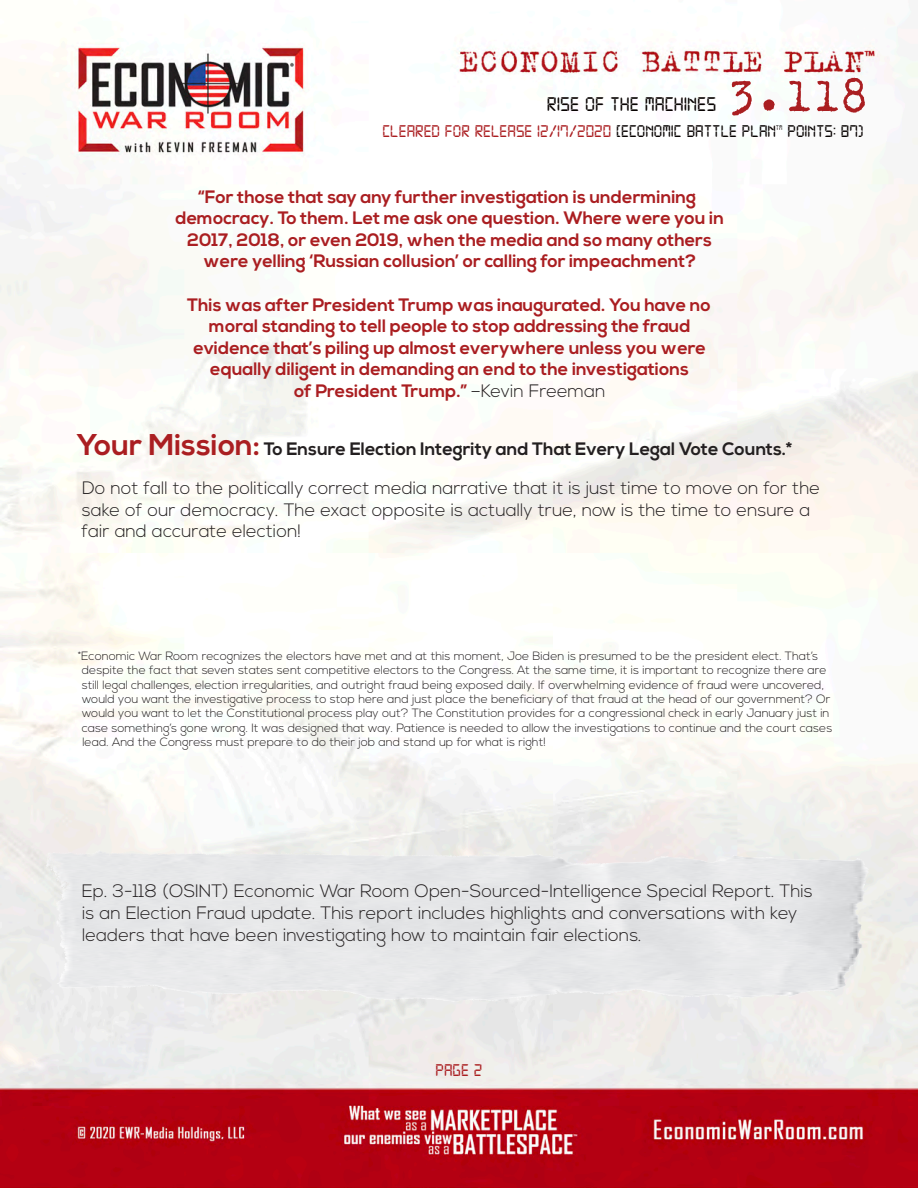
<style>
.page{position:relative;width:918px;height:1188px;background:#fff}
.page>*{position:absolute;margin:0;border:0;box-sizing:border-box;transform-origin:0 0}
.t1{font:51px "Trixie";color:#aa1e21}
.t2{font:21px "Digital 7";color:#080302}
.t3{font:300 18px/21.6px "Nexa";color:#231f20}
.t4{font:700 18px/21.6px "Nexa";color:#aa1e21;text-align:center}
.t5{font:18px "Digital 7";color:#aa1e21}
.t6{font:18px "Digital 7";color:#080302}
.t7{font:300 12px/14.4px "Nexa";color:#231f20}
.t8{font:7.05px "Digital 7";color:#080302}
.s1{color:#080302}
.s2{font-weight:300;color:#231f20}
.s3{font-weight:700;font-size:30px;color:#aa1e21}
.s4{font-weight:700}
</style>
<div class="page">
<img style="left:0;top:5px;width:918px;height:1183px">
<img style="left:42px;top:849px;width:835px;height:154px">
<h1 class="t1" style="left:728px;top:62px;width:142px">3.118</h1>
<h3 class="t5" style="left:382px;top:123px;width:395px">CLEARED FOR RELEASE 12/17/2020 <span class="s1">[ECONOMIC BATTLE PLAN</span></h3>
<p class="t8" style="left:776px;top:124px;width:8px">TM</p>
<h3 class="t6" style="left:788px;top:123px;width:78px">POINTS: 87)</h3>
<h2 class="t2" style="left:547px;top:95px;width:171px">RISE OF THE MACHINES</h2>
<p class="t4" style="left:175px;top:186px;width:550px">“For those that say any further investigation is undermining democracy. To them. Let me ask one question. Where were you in 2017, 2018, or even 2019, when the media and so many others were yelling ‘Russian collusion’ or calling for impeachment?</p>
<p class="t4" style="left:187px;top:294px;width:525px">This was after President Trump was inaugurated. You have no moral standing to tell people to stop addressing the fraud evidence that’s piling up almost everywhere unless you were equally diligent in demanding an end to the investigations<br>of President Trump.” <span class="s2">–Kevin Freeman</span></p>
<h3 class="t3" style="left:82px;top:429px;width:740px;line-height:39.6px;text-indent:-5px"><span class="s3">Your Mission:</span> <span class="s4">To Ensure Election Integrity and That Every Legal Vote Counts.*<br></span>Do not fall to the politically correct media narrative that it is just time to move on for the</h3>
<h3 class="t3" style="left:82px;top:500px;width:731px">sake of our democracy. The exact opposite is actually true, now is the time to ensure a fair and accurate election!</h3>
<p class="t7" style="left:82px;top:649px;width:752px;text-indent:-4px">*Economic War Room recognizes the electors have met and at this moment, Joe Biden is presumed to be the president elect. That’s despite the fact that seven states sent competitive electors to the Congress. At the same time, it is important to recognize there are still legal challenges, election irregularities, and outright fraud being exposed daily. If overwhelming evidence of fraud were uncovered, would you want the investigative process to stop here and just place the beneficiary of that fraud at the head of our government? Or would you want to let the Constitutional process play out? The Constitution provides for a congressional check in early January just in case something’s gone wrong. It was designed that way. Patience is needed to allow the investigations to continue and the court cases lead. And the Congress must prepare to do their job and stand up for what is right!</p>
<p class="t3" style="left:82px;top:881px;width:732px">Ep. 3-118 (OSINT) Economic War Room Open-Sourced-Intelligence Special Report. This is an Election Fraud update. This report includes highlights and conversations with key leaders that have been investigating how to maintain fair elections.</p>
<h3 class="t5" style="left:436px;top:1062px;width:48px">PAGE 2</h3>
</div>
